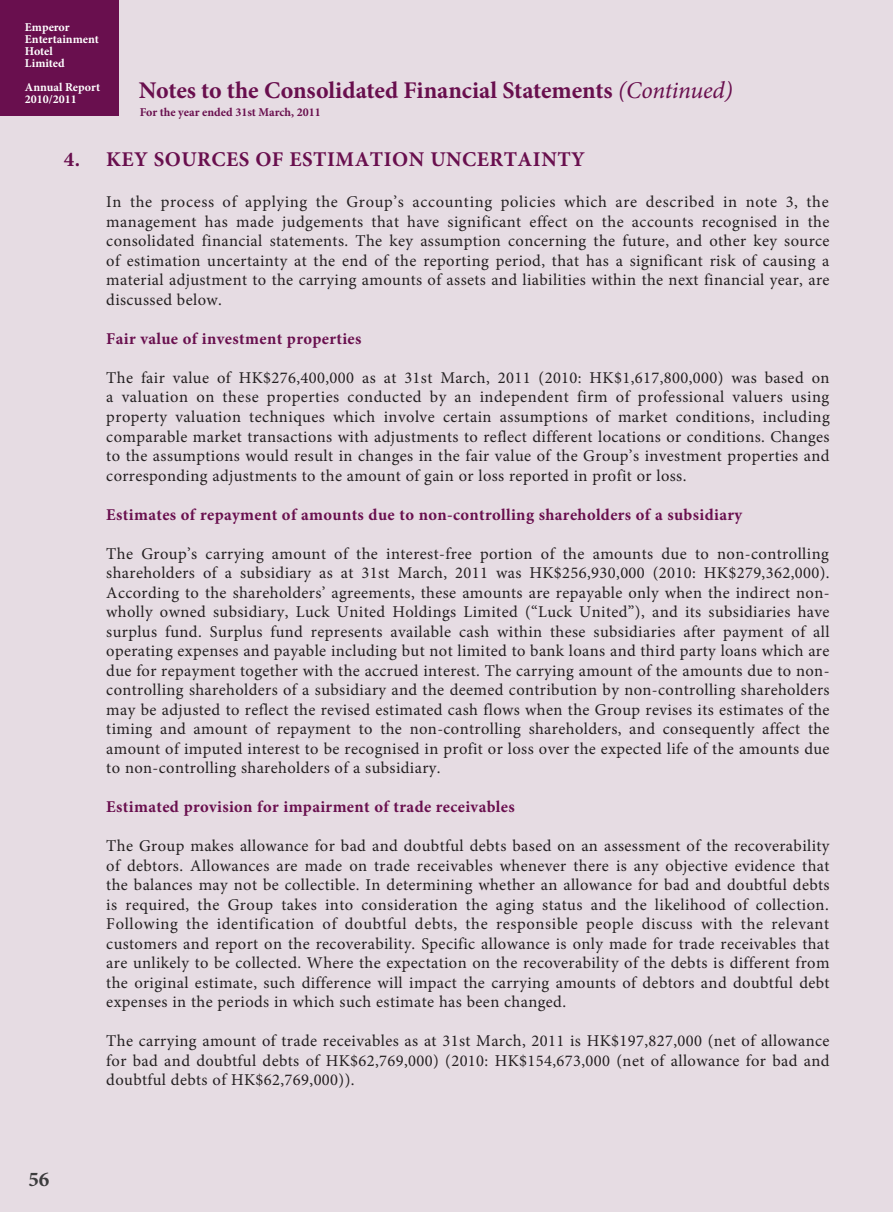
<style>
.page{position:relative;width:893px;height:1212px;background:#e6dce3}
.page>*{position:absolute;margin:0;border:0;box-sizing:border-box;transform-origin:0 0}
.t1{font:700 24px "Minion Pro";color:#690f4e}
.t2{font:700 21px "Minion Pro";letter-spacing:.02em;color:#690f4e}
.t3{font:700 21px "Minion Pro";color:#3c3c3d}
.t4{font:16.5px/19.5px "Minion Pro";letter-spacing:.025em;color:#231f20;text-align:justify}
.t5{font:700 16.5px "Minion Pro";letter-spacing:.02em;color:#690f4e}
.t6{font:700 12px/12px "Minion Pro";color:#fff}
.t7{font:700 12px "Minion Pro";color:#690f4e}
.s1{font-weight:400;font-style:italic}
</style>
<div class="page">
<div style="left:0;top:0;width:118px;height:115px;background:#690f4e"></div>
<p class="t6" style="left:25px;top:21px;width:75px">Emperor<br>Entertainment<br>Hotel<br>Limited</p>
<p class="t6" style="left:25px;top:81px;width:77px">Annual Report<br>2010/2011</p>
<h1 class="t1" style="left:139px;top:74px;width:595px">Notes to the Consolidated Financial Statements <span class="s1">(Continued)</span></h1>
<p class="t7" style="left:140px;top:104px;width:183px">For the year ended 31st March, 2011</p>
<p class="t2" style="left:64px;top:145px;width:523px">4. KEY SOURCES OF ESTIMATION UNCERTAINTY</p>
<p class="t4" style="left:106px;top:192px;width:725px">In the process of applying the Group’s accounting policies which are described in note 3, the management has made judgements that have significant effect on the accounts recognised in the consolidated financial statements. The key assumption concerning the future, and other key source of estimation uncertainty at the end of the reporting period, that has a significant risk of causing a material adjustment to the carrying amounts of assets and liabilities within the next financial year, are discussed below.</p>
<p class="t5" style="left:106px;top:327px;width:257px">Fair value of investment properties</p>
<p class="t4" style="left:106px;top:368px;width:725px">The fair value of HK$276,400,000 as at 31st March, 2011 (2010: HK$1,617,800,000) was based on a valuation on these properties conducted by an independent firm of professional valuers using property valuation techniques which involve certain assumptions of market conditions, including comparable market transactions with adjustments to reflect different locations or conditions. Changes to the assumptions would result in changes in the fair value of the Group’s investment properties and corresponding adjustments to the amount of gain or loss reported in profit or loss.</p>
<p class="t5" style="left:106px;top:503px;width:637px">Estimates of repayment of amounts due to non-controlling shareholders of a subsidiary</p>
<p class="t4" style="left:106px;top:544px;width:725px">The Group’s carrying amount of the interest-free portion of the amounts due to non-controlling shareholders of a subsidiary as at 31st March, 2011 was HK$256,930,000 (2010: HK$279,362,000).<br>According to the shareholders’ agreements, these amounts are repayable only when the indirect non&shy;wholly owned subsidiary, Luck United Holdings Limited (“Luck United”), and its subsidiaries have surplus fund. Surplus fund represents available cash within these subsidiaries after payment of all operating expenses and payable including but not limited to bank loans and third party loans which are due for repayment together with the accrued interest. The carrying amount of the amounts due to non&shy;controlling shareholders of a subsidiary and the deemed contribution by non-controlling shareholders may be adjusted to reflect the revised estimated cash flows when the Group revises its estimates of the timing and amount of repayment to the non-controlling shareholders, and consequently affect the amount of imputed interest to be recognised in profit or loss over the expected life of the amounts due to non-controlling shareholders of a subsidiary.</p>
<p class="t5" style="left:106px;top:795px;width:410px">Estimated provision for impairment of trade receivables</p>
<p class="t4" style="left:106px;top:836px;width:725px">The Group makes allowance for bad and doubtful debts based on an assessment of the recoverability of debtors. Allowances are made on trade receivables whenever there is any objective evidence that the balances may not be collectible. In determining whether an allowance for bad and doubtful debts is required, the Group takes into consideration the aging status and the likelihood of collection.<br>Following the identification of doubtful debts, the responsible people discuss with the relevant customers and report on the recoverability. Specific allowance is only made for trade receivables that are unlikely to be collected. Where the expectation on the recoverability of the debts is different from the original estimate, such difference will impact the carrying amounts of debtors and doubtful debt expenses in the periods in which such estimate has been changed.</p>
<p class="t4" style="left:106px;top:1031px;width:725px">The carrying amount of trade receivables as at 31st March, 2011 is HK$197,827,000 (net of allowance for bad and doubtful debts of HK$62,769,000) (2010: HK$154,673,000 (net of allowance for bad and doubtful debts of HK$62,769,000)).</p>
<p class="t3" style="left:28px;top:1164px;width:22px">56</p>
</div>
